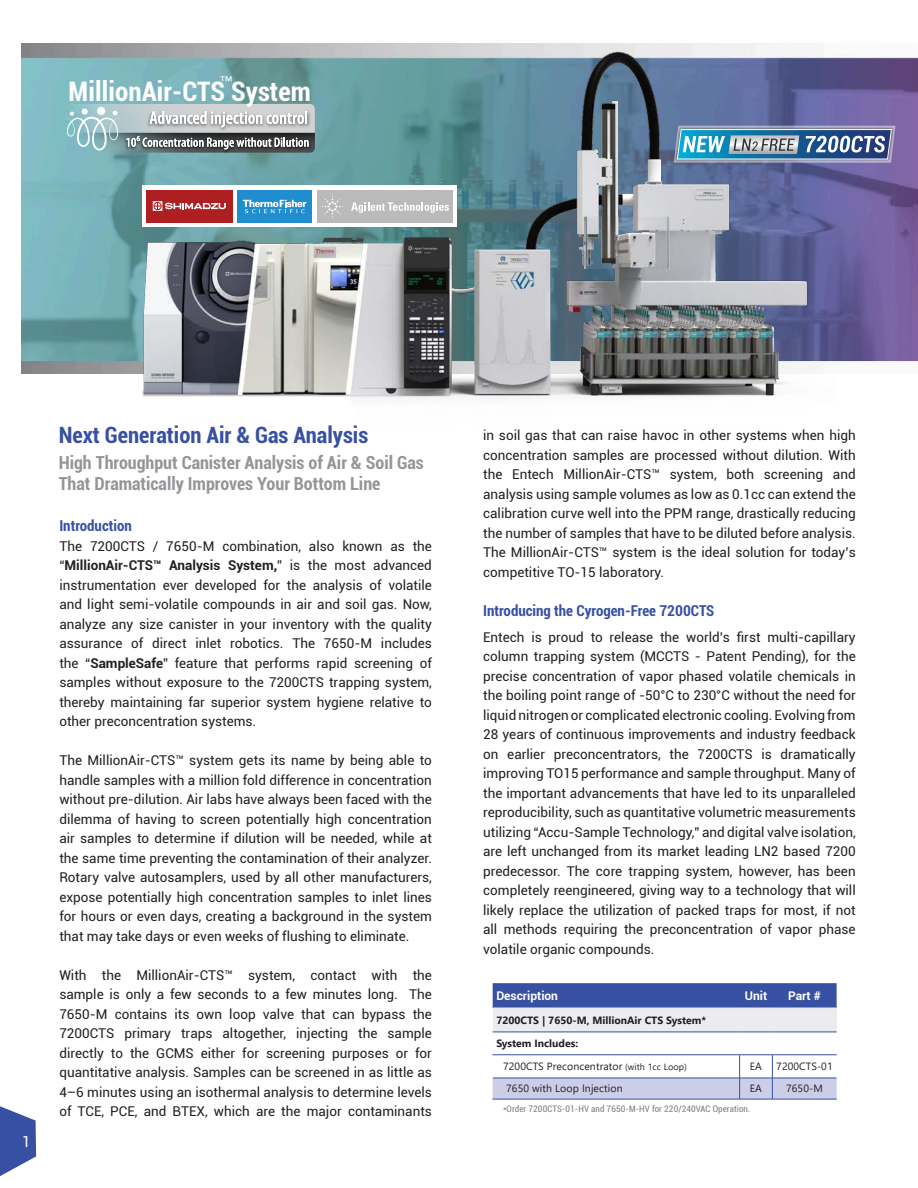
<style>
.page{position:relative;width:918px;height:1188px;background:#fff}
.page>*{position:absolute;margin:0;border:0;box-sizing:border-box;transform-origin:0 0}
.t1{font:700 condensed 26.85px "Roboto";letter-spacing:.005em;color:#fff}
.t2{font:700 condensed 22.5px "Roboto";color:#3750a2}
.t3{font:700 condensed 18px/21px "Roboto";color:#939598}
.t4{font:700 condensed 15px "Roboto";color:#3750a2}
.t5{font:15px "Roboto";color:#fff}
.t6{font:13.5px/19.5px "Roboto";color:#231f20;text-align:justify}
.t7{font:700 12px "Roboto";color:#fff}
.t8{font:11.7px "Century Gothic";color:#fff}
.t9{font:10.5px "Segoe UI";letter-spacing:.01em;color:#231f20}
.t10{font:700 10.5px "Segoe UI";color:#231f20}
.t11{font:condensed 9px "Roboto";letter-spacing:.01em;color:#808285}
.s1{font-weight:700}
.s2{font-size:9px}
</style>
<div class="page">
<svg style="left:0;top:1106px;width:36px;height:70px"></svg>
<img style="left:21px;top:43px;width:897px;height:331px">
<img style="left:106px;top:43px;width:731px;height:355px">
<svg style="left:674px;top:126px;width:221px;height:37px;background:#7195b3"></svg>
<img style="left:123px;top:153px;width:189px;height:1px">
<svg style="left:62px;top:104px;width:253px;height:49px;background:#a0adb0"></svg>
<div style="left:97px;top:107px;width:8px;height:8px;background:#fff;border-radius:50%"></div>
<div style="left:142px;top:186px;width:314px;height:41px;background:#fffeff"></div>
<div style="left:317px;top:190px;width:135px;height:33px;background:#bababb"></div>
<svg style="left:351px;top:202px;width:98px;height:11px"></svg>
<svg style="left:320px;top:194px;width:25px;height:25px"></svg>
<div style="left:237px;top:190px;width:75px;height:33px;background:#208ece"></div>
<svg style="left:243px;top:200px;width:63px;height:13px"></svg>
<div style="left:146px;top:190px;width:87px;height:33px;background:#ae1f22"></div>
<svg style="left:153px;top:201px;width:73px;height:10px"></svg>
<div style="left:493px;top:983px;width:344px;height:24px;background:#3750a2"></div>
<div style="left:493px;top:1008px;width:344px;height:24px;background:#ececee"></div>
<hr style="left:492px;top:1007px;width:248px;height:1px;background:#74a6c9">
<hr style="left:740px;top:1007px;width:32px;height:1px;background:#74a6c9">
<hr style="left:772px;top:1007px;width:65px;height:1px;background:#74a6c9">
<hr style="left:493px;top:1032px;width:247px;height:1px;background:#3750a2">
<hr style="left:740px;top:1032px;width:32px;height:1px;background:#3750a2">
<hr style="left:772px;top:1032px;width:65px;height:1px;background:#3750a2">
<hr style="left:492px;top:1055px;width:248px;height:1px;background:#3750a2">
<svg style="left:493px;top:1055px;width:344px;height:44px"></svg>
<hr style="left:492px;top:1099px;width:248px;height:1px;background:#3750a2">
<hr style="left:740px;top:1099px;width:32px;height:1px;background:#3750a2">
<hr style="left:772px;top:1099px;width:65px;height:1px;background:#3750a2">
<p class="t8" style="left:220px;top:73px;width:13px">™</p>
<p class="t1" style="left:69px;top:72px;width:244px">MillionAir-CTS System</p>
<p class="t5" style="left:22px;top:1131px;width:10px">1</p>
<p class="t2" style="left:59px;top:419px;width:311px">Next Generation Air &amp; Gas Analysis</p>
<p class="t3" style="left:59px;top:451px;width:367px">High Throughput Canister Analysis of Air &amp; Soil Gas<br>That Dramatically Improves Your Bottom Line</p>
<p class="t4" style="left:59px;top:515px;width:74px">Introduction</p>
<p class="t6" style="left:59px;top:536px;width:374px">The 7200CTS / 7650-M combination, also known as the “<span class="s1">MillionAir-CTS™ Analysis System,</span>” is the most advanced instrumentation ever developed for the analysis of volatile and light semi-volatile compounds in air and soil gas. Now, analyze any size canister in your inventory with the quality assurance of direct inlet robotics. The 7650-M includes the “<span class="s1">SampleSafe</span>” feature that performs rapid screening of samples without exposure to the 7200CTS trapping system, thereby maintaining far superior system hygiene relative to other preconcentration systems.</p>
<p class="t6" style="left:59px;top:750px;width:374px">The MillionAir-CTS™ system gets its name by being able to handle samples with a million fold difference in concentration without pre-dilution. Air labs have always been faced with the dilemma of having to screen potentially high concentration air samples to determine if dilution will be needed, while at the same time preventing the contamination of their analyzer.<br>Rotary valve autosamplers, used by all other manufacturers, expose potentially high concentration samples to inlet lines for hours or even days, creating a background in the system that may take days or even weeks of flushing to eliminate.</p>
<p class="t6" style="left:59px;top:965px;width:374px">With the MillionAir-CTS™ system, contact with the sample is only a few seconds to a few minutes long. The 7650-M contains its own loop valve that can bypass the 7200CTS primary traps altogether, injecting the sample directly to the GCMS either for screening purposes or for quantitative analysis. Samples can be screened in as little as 4–6 minutes using an isothermal analysis to determine levels of TCE, PCE, and BTEX, which are the major contaminants</p>
<p class="t6" style="left:483px;top:425px;width:374px">in soil gas that can raise havoc in other systems when high concentration samples are processed without dilution. With the Entech MillionAir-CTS™ system, both screening and analysis using sample volumes as low as 0.1cc can extend the calibration curve well into the PPM range, drastically reducing the number of samples that have to be diluted before analysis.<br>The MillionAir-CTS™ system is the ideal solution for today’s competitive TO-15 laboratory.</p>
<p class="t4" style="left:483px;top:600px;width:233px">Introducing the Cyrogen-Free 7200CTS</p>
<p class="t6" style="left:483px;top:627px;width:374px">Entech is proud to release the world’s first multi-capillary column trapping system (MCCTS - Patent Pending), for the precise concentration of vapor phased volatile chemicals in the boiling point range of -50°C to 230°C without the need for liquid nitrogen or complicated electronic cooling. Evolving from 28 years of continuous improvements and industry feedback on earlier preconcentrators, the 7200CTS is dramatically improving TO15 performance and sample throughput. Many of the important advancements that have led to its unparalleled reproducibility, such as quantitative volumetric measurements utilizing “Accu-Sample Technology,” and digital valve isolation, are left unchanged from its market leading LN2 based 7200 predecessor. The core trapping system, however, has been completely reengineered, giving way to a technology that will likely replace the utilization of packed traps for most, if not all methods requiring the preconcentration of vapor phase volatile organic compounds.</p>
<p class="t7" style="left:496px;top:987px;width:63px">Description</p>
<p class="t7" style="left:745px;top:987px;width:24px">Unit</p>
<p class="t7" style="left:788px;top:987px;width:34px">Part #</p>
<p class="t10" style="left:496px;top:1010px;width:211px">7200CTS | 7650-M, MillionAir CTS System*</p>
<p class="t10" style="left:496px;top:1034px;width:83px">System Includes:</p>
<p class="t9" style="left:503px;top:1057px;width:185px">7200CTS Preconcentrator <span class="s2">(with 1cc Loop)</span></p>
<p class="t9" style="left:750px;top:1057px;width:14px">EA</p>
<p class="t9" style="left:776px;top:1057px;width:58px">7200CTS-01</p>
<p class="t9" style="left:506px;top:1079px;width:118px">7650 with Loop Injection</p>
<p class="t9" style="left:750px;top:1079px;width:14px">EA</p>
<p class="t9" style="left:786px;top:1079px;width:38px">7650-M</p>
<p class="t11" style="left:503px;top:1103px;width:249px">*Order 7200CTS-01-HV and 7650-M-HV for 220/240VAC Operation.</p>
</div>
